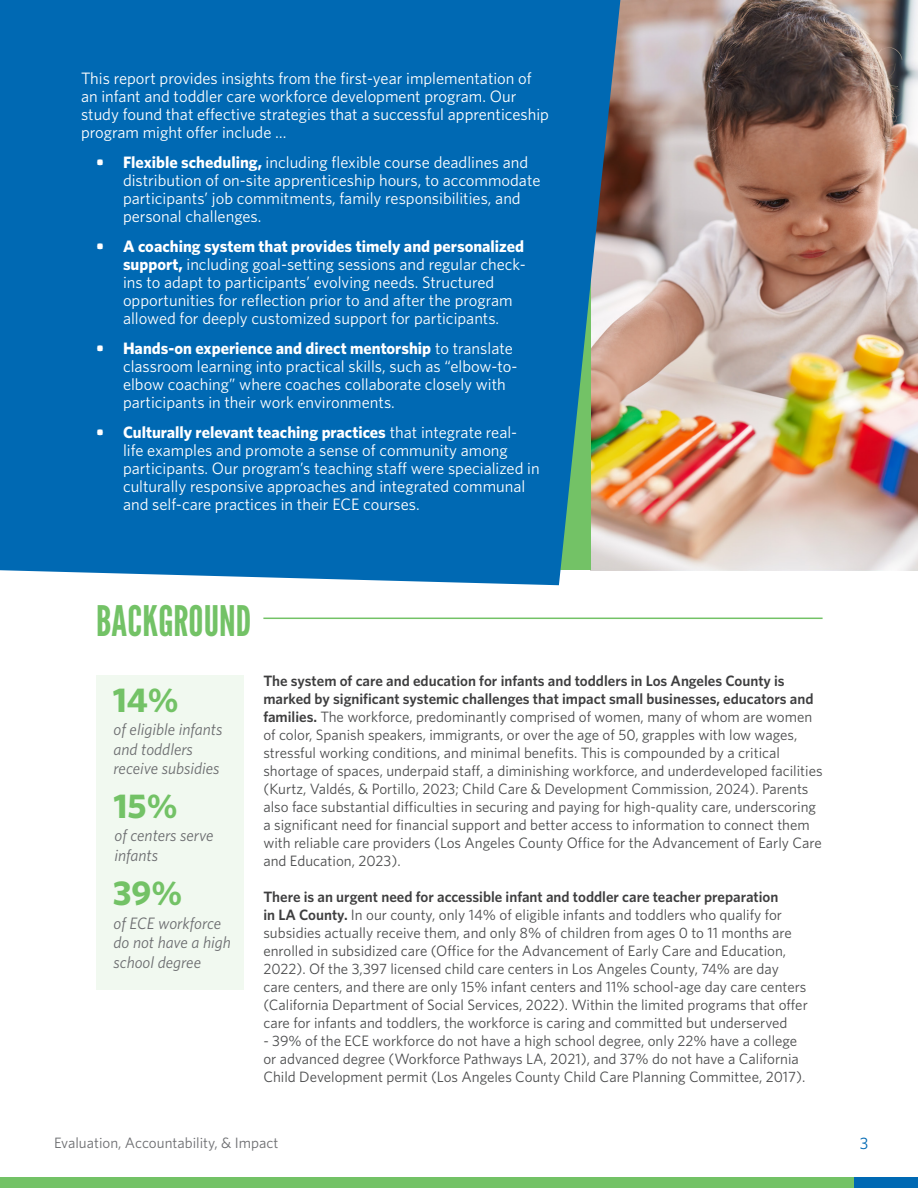
<style>
.page{position:relative;width:918px;height:1188px;background:#fff}
.page>*{position:absolute;margin:0;border:0;box-sizing:border-box;transform-origin:0 0}
.t1{font:42px "League Gothic";color:#73c266}
.t2{font:700 34.5px "Whitney";color:#73c266}
.t3{font:16.5px/18px "Whitney";color:#fff}
.t4{font:italic 16.5px/19.5px "Whitney";color:#6c6d70}
.t5{font:16.5px "Whitney";color:#0069b3}
.t6{font:15px/18px "Whitney";color:#4b4c4d}
.t7{font:15px "Whitney";color:#6c6d70}
.s1{font-weight:700}
.s2{font-weight:600;color:#3e3e3f}
</style>
<div class="page">
<div style="left:0;top:1178px;width:854px;height:10px;background:#73c266"></div>
<div style="left:854px;top:1178px;width:64px;height:10px;background:#0069b3"></div>
<img style="left:620px;top:0;width:298px;height:570px">
<div style="left:0;top:0;width:620px;height:585px;background:#0069b3"></div>
<div style="left:96px;top:675px;width:147px;height:315px;background:#f1f9f0"></div>
<hr style="left:263px;top:618px;width:560px;height:1px;background:#73c266">
<p class="t3" style="left:81px;top:69px;width:469px">This report provides insights from the first-year implementation of an infant and toddler care workforce development program. Our study found that effective strategies that a successful apprenticeship program might offer include …</p>
<p class="t3" style="left:123px;top:153px;width:419px;text-indent:-27px"><span class="s1">• Flexible scheduling,</span> including flexible course deadlines and distribution of on-site apprenticeship hours, to accommodate participants’ job commitments, family responsibilities, and personal challenges.</p>
<p class="t3" style="left:123px;top:237px;width:404px;text-indent:-27px"><span class="s1">• A coaching system that provides timely and personalized support,</span> including goal-setting sessions and regular check&shy;ins to adapt to participants’ evolving needs. Structured opportunities for reflection prior to and after the program allowed for deeply customized support for participants.</p>
<p class="t3" style="left:123px;top:339px;width:396px;text-indent:-27px"><span class="s1">• Hands-on experience and direct mentorship</span> to translate classroom learning into practical skills, such as “elbow-to&shy;elbow coaching” where coaches collaborate closely with participants in their work environments.</p>
<p class="t3" style="left:123px;top:423px;width:418px;text-indent:-27px"><span class="s1">• Culturally relevant teaching practices</span> that integrate real&shy;life examples and promote a sense of community among participants. Our program’s teaching staff were specialized in culturally responsive approaches and integrated communal and self-care practices in their ECE courses.</p>
<p class="t1" style="left:96px;top:592px;width:157px">BACKGROUND</p>
<p class="t2" style="left:113px;top:679px;width:67px">14%</p>
<p class="t4" style="left:114px;top:720px;width:110px">of eligible infants and toddlers receive subsidies</p>
<p class="t2" style="left:114px;top:785px;width:66px">15%</p>
<p class="t4" style="left:114px;top:826px;width:100px">of centers serve infants</p>
<p class="t2" style="left:113px;top:873px;width:71px">39%</p>
<p class="t4" style="left:114px;top:913px;width:119px">of ECE workforce do not have a high school degree</p>
<p class="t6" style="left:263px;top:672px;width:561px"><span class="s2">The system of care and education for infants and toddlers in Los Angeles County is marked by significant systemic challenges that impact small businesses, educators and families.</span> The workforce, predominantly comprised of women, many of whom are women of color, Spanish speakers, immigrants, or over the age of 50, grapples with low wages, stressful working conditions, and minimal benefits. This is compounded by a critical shortage of spaces, underpaid staff, a diminishing workforce, and underdeveloped facilities (Kurtz, Valdés, &amp; Portillo, 2023; Child Care &amp; Development Commission, 2024). Parents also face substantial difficulties in securing and paying for high-quality care, underscoring a significant need for financial support and better access to information to connect them with reliable care providers (Los Angeles County Office for the Advancement of Early Care and Education, 2023).</p>
<p class="t6" style="left:263px;top:888px;width:546px"><span class="s2">There is an urgent need for accessible infant and toddler care teacher preparation<br>in LA County.</span> In our county, only 14% of eligible infants and toddlers who qualify for subsidies actually receive them, and only 8% of children from ages 0 to 11 months are enrolled in subsidized care (Office for the Advancement of Early Care and Education, 2022). Of the 3,397 licensed child care centers in Los Angeles County, 74% are day care centers, and there are only 15% infant centers and 11% school-age day care centers (California Department of Social Services, 2022). Within the limited programs that offer care for infants and toddlers, the workforce is caring and committed but underserved</p>
<p class="t6" style="left:263px;top:1032px;width:544px">- 39% of the ECE workforce do not have a high school degree, only 22% have a college or advanced degree (Workforce Pathways LA, 2021), and 37% do not have a California<br>Child Development permit (Los Angeles County Child Care Planning Committee, 2017).</p>
<p class="t7" style="left:54px;top:1134px;width:226px">Evaluation, Accountability, &amp; Impact</p>
<p class="t5" style="left:860px;top:1133px;width:10px">3</p>
</div>
